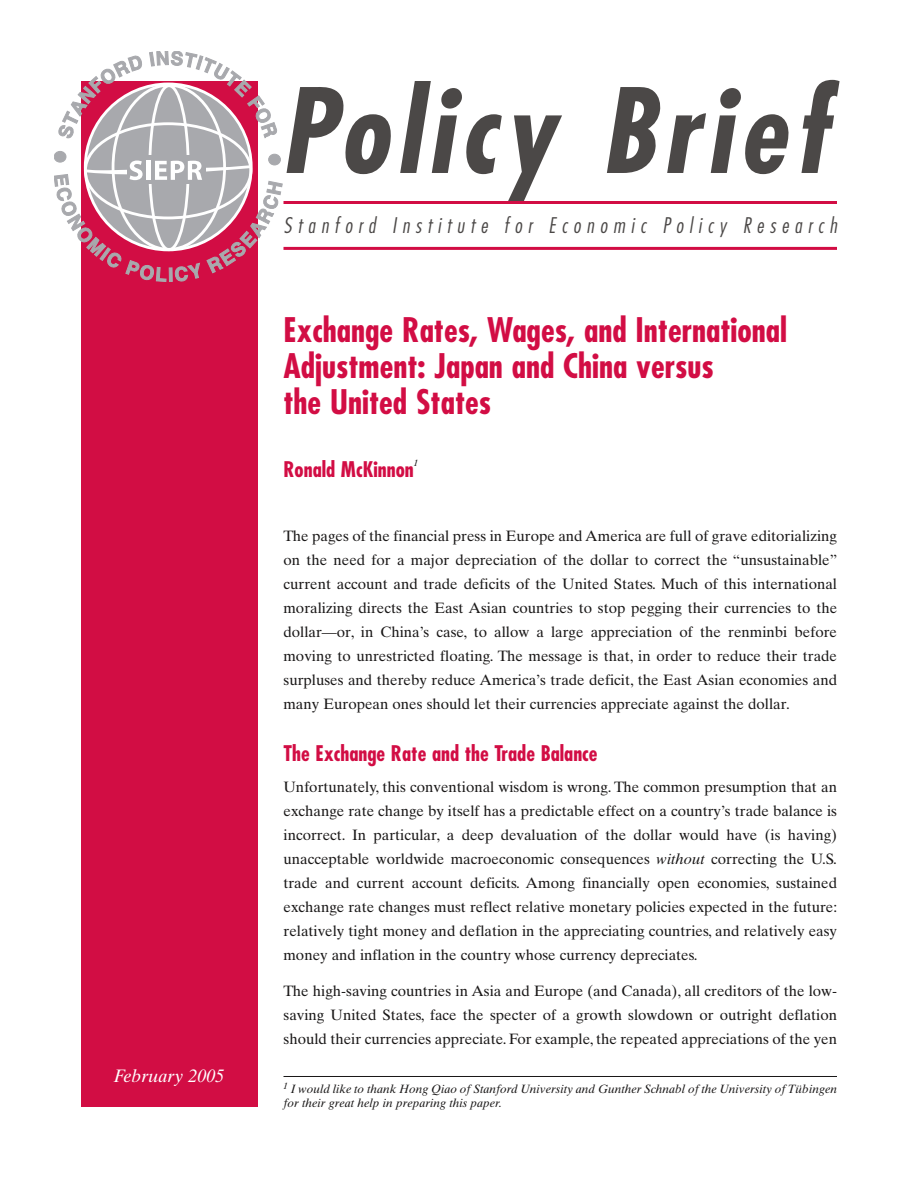
<style>
.page{position:relative;width:918px;height:1188px;background:#fff}
.page>*{position:absolute;margin:0;border:0;box-sizing:border-box;transform-origin:0 0}
.t1{font:italic 700 condensed 114px "Futura";letter-spacing:.07em;color:#4b4847}
.t2{font:700 condensed 33px/36px "Futura";color:#d20d44}
.t3{font:700 condensed 21px "Futura";color:#d20d44}
.t4{font:italic 300 condensed 21px "Futura";letter-spacing:.28em;color:#4b4847}
.t5{font:italic 18px "Times Ten";color:#fff}
.t6{font:15px/24px "Times Ten";color:#191717;text-align:justify}
.t7{font:italic 12px/13.5px "Times Ten";color:#191717}
.t8{font:italic 9px "Times Ten";color:#191717}
.s1{font-style:italic}
</style>
<div class="page">
<div style="left:81px;top:81px;width:176px;height:1026px;background:#d20d44"></div>
<svg style="left:85px;top:84px;width:166px;height:166px;fill:#a8a9ad"></svg>
<svg style="left:58px;top:55px;width:84px;height:83px"></svg>
<svg style="left:149px;top:51px;width:128px;height:87px"></svg>
<div style="left:54px;top:151px;width:12px;height:11px;background:#a8a9ad;border-radius:50%"></div>
<div style="left:54px;top:151px;width:12px;height:11px;border:1px solid #a8a9ad;border-radius:50%"></div>
<div style="left:269px;top:154px;width:11px;height:11px;background:#a8a9ad;border-radius:50%"></div>
<div style="left:269px;top:154px;width:12px;height:11px;border:1px solid #a8a9ad;border-radius:50%"></div>
<div style="left:148px;top:84px;width:42px;height:167px;border:3px solid #fff;border-radius:50%"></div>
<div style="left:127px;top:155px;width:79px;height:29px;background:#a8a9ad"></div>
<svg style="left:54px;top:161px;width:228px;height:121px"></svg>
<hr style="left:284px;top:201px;width:553px;height:3px;background:#d20d44">
<hr style="left:284px;top:247px;width:553px;height:3px;background:#d20d44">
<hr style="left:284px;top:1076px;width:553px;height:1px;background:#191717">
<p class="t5" style="left:114px;top:1069px;width:112px">February 2005</p>
<h1 class="t1" style="left:280px;top:81px;width:548px">Policy Brief</h1>
<h3 class="t4" style="left:284px;top:216px;width:555px">Stanford Institute for Economic Policy Research</h3>
<h2 class="t2" style="left:284px;top:314px;width:505px">Exchange Rates, Wages, and International<br>Adjustment: Japan and China versus<br>the United States</h2>
<h3 class="t3" style="left:284px;top:460px;width:132px">Ronald McKinnon</h3>
<p class="t8" style="left:414px;top:460px;width:6px">1</p>
<p class="t6" style="left:284px;top:525px;width:555px">The pages of the financial press in Europe and America are full of grave editorializing on the need for a major depreciation of the dollar to correct the “unsustainable” current account and trade deficits of the United States. Much of this international moralizing directs the East Asian countries to stop pegging their currencies to the dollar—or, in China’s case, to allow a large appreciation of the renminbi before moving to unrestricted floating. The message is that, in order to reduce their trade surpluses and thereby reduce America’s trade deficit, the East Asian economies and many European ones should let their currencies appreciate against the dollar.</p>
<h3 class="t3" style="left:284px;top:744px;width:316px">The Exchange Rate and the Trade Balance</h3>
<p class="t6" style="left:284px;top:776px;width:555px">Unfortunately, this conventional wisdom is wrong. The common presumption that an exchange rate change by itself has a predictable effect on a country’s trade balance is incorrect. In particular, a deep devaluation of the dollar would have (is having) unacceptable worldwide macroeconomic consequences <span class="s1">without</span> correcting the U.S. trade and current account deficits. Among financially open economies, sustained exchange rate changes must reflect relative monetary policies expected in the future: relatively tight money and deflation in the appreciating countries, and relatively easy money and inflation in the country whose currency depreciates.</p>
<p class="t6" style="left:283px;top:980px;width:555px">The high-saving countries in Asia and Europe (and Canada), all creditors of the low&shy;saving United States, face the specter of a growth slowdown or outright deflation should their currencies appreciate. For example, the repeated appreciations of the yen</p>
<p class="t7" style="left:284px;top:1084px;width:555px"><sup>1</sup> I would like to thank Hong Qiao of Stanford University and Gunther Schnabl of the University of Tübingen for their great help in preparing this paper.</p>
</div>
